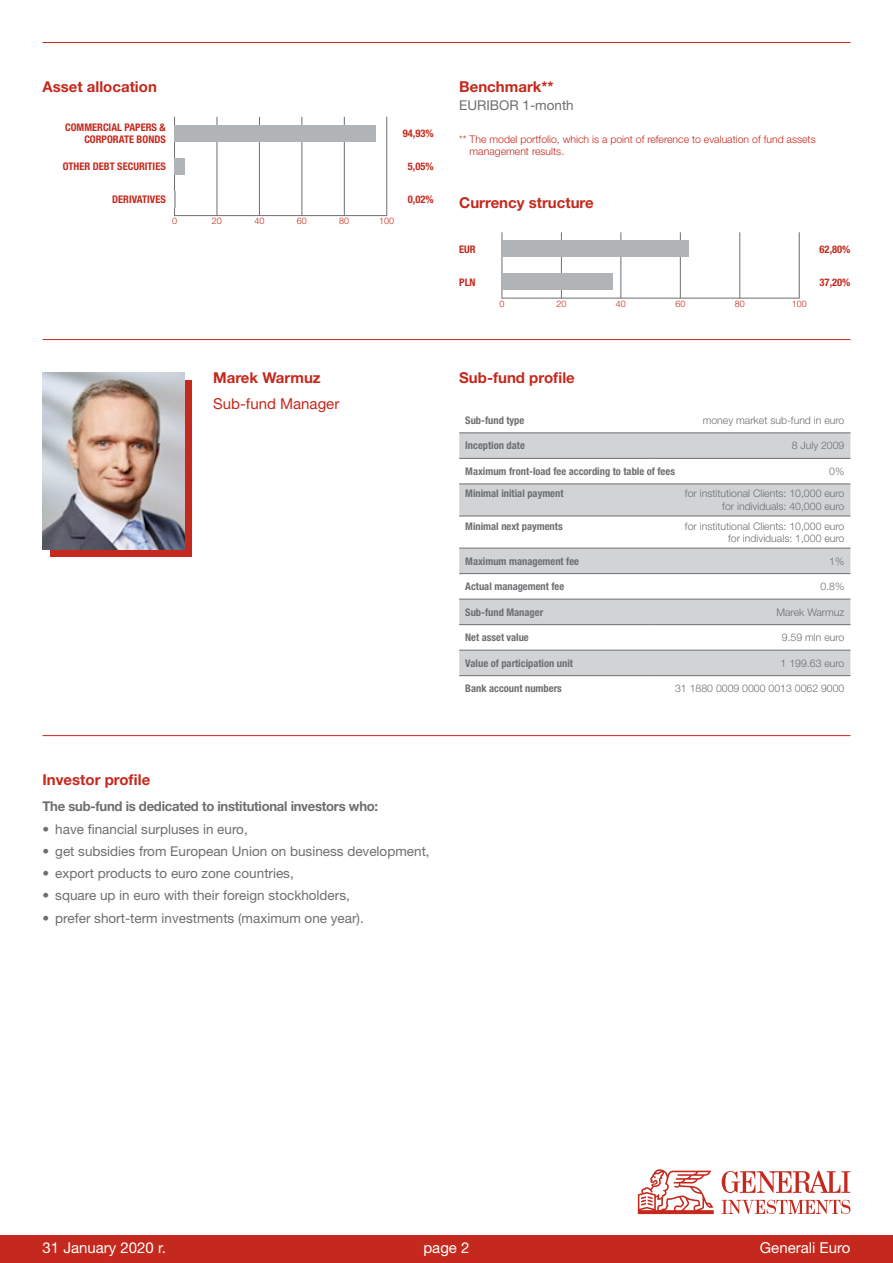
<style>
.page{position:relative;width:893px;height:1263px;background:#fff}
.page>*{position:absolute;margin:0;border:0;box-sizing:border-box;transform-origin:0 0}
.t1{font:700 15px "Helvetica Neue LT Pro";color:#c5281c}
.t2{font:15px "Helvetica Neue LT Pro";color:#fff}
.t3{font:15px "Helvetica Neue LT Pro";color:#c5281c}
.t4{font:13.5px "Helvetica Neue LT Pro";color:#6d6e71}
.t5{font:700 13.5px "Helvetica Neue LT Pro";letter-spacing:-.02em;color:#6d6e71}
.t6{font:300 10.5px/12.6px "Helvetica Neue LT Pro";color:#6d6e71;text-align:right}
.t7{font:700 condensed 10.5px "Helvetica Neue LT Pro";color:#6d6e71}
.t8{font:700 condensed 10.5px/12.6px "Helvetica Neue LT Pro";color:#c5281c;text-align:right}
.t9{font:300 10.5px/12.6px "Helvetica Neue LT Pro";color:#c5281c}
.t10{font:300 9px "Helvetica Neue LT Pro";color:#c5281c}
</style>
<div class="page">
<hr style="left:43px;top:42px;width:807px;height:1px;background:#c5281c">
<hr style="left:43px;top:339px;width:807px;height:1px;background:#c5281c">
<hr style="left:43px;top:735px;width:807px;height:1px;background:#c5281c">
<div style="left:50px;top:380px;width:142px;height:177px;background:#c5281c"></div>
<svg style="left:459px;top:434px;width:391px;height:241px;fill:#d1d3d4"></svg>
<hr style="left:459px;top:433px;width:196px;height:1px;background:#6d6e71">
<hr style="left:655px;top:433px;width:195px;height:1px;background:#6d6e71">
<hr style="left:459px;top:458px;width:196px;height:1px;background:#6d6e71">
<hr style="left:655px;top:458px;width:195px;height:1px;background:#6d6e71">
<hr style="left:459px;top:484px;width:196px;height:1px;background:#6d6e71">
<hr style="left:655px;top:484px;width:195px;height:1px;background:#6d6e71">
<hr style="left:459px;top:516px;width:196px;height:1px;background:#6d6e71">
<hr style="left:655px;top:516px;width:195px;height:1px;background:#6d6e71">
<hr style="left:459px;top:548px;width:196px;height:1px;background:#6d6e71">
<hr style="left:655px;top:548px;width:195px;height:1px;background:#6d6e71">
<hr style="left:459px;top:573px;width:196px;height:1px;background:#6d6e71">
<hr style="left:655px;top:573px;width:195px;height:1px;background:#6d6e71">
<hr style="left:459px;top:599px;width:196px;height:1px;background:#6d6e71">
<hr style="left:655px;top:599px;width:195px;height:1px;background:#6d6e71">
<hr style="left:459px;top:624px;width:196px;height:1px;background:#6d6e71">
<hr style="left:655px;top:624px;width:195px;height:1px;background:#6d6e71">
<hr style="left:459px;top:650px;width:196px;height:1px;background:#6d6e71">
<hr style="left:655px;top:650px;width:195px;height:1px;background:#6d6e71">
<hr style="left:459px;top:675px;width:196px;height:1px;background:#6d6e71">
<hr style="left:655px;top:675px;width:195px;height:1px;background:#6d6e71">
<img style="left:43px;top:373px;width:141px;height:176px">
<hr style="left:217px;top:117px;width:1px;height:99px;background:#6d6e71">
<hr style="left:259px;top:117px;width:1px;height:99px;background:#6d6e71">
<hr style="left:302px;top:117px;width:1px;height:99px;background:#6d6e71">
<hr style="left:344px;top:117px;width:1px;height:99px;background:#6d6e71">
<hr style="left:386px;top:117px;width:1px;height:99px;background:#6d6e71">
<hr style="left:174px;top:117px;width:1px;height:99px;background:#6d6e71">
<svg style="left:174px;top:191px;width:1px;height:17px"></svg>
<hr style="left:174px;top:215px;width:213px;height:1px;background:#6d6e71">
<hr style="left:561px;top:232px;width:1px;height:66px;background:#6d6e71">
<hr style="left:621px;top:232px;width:1px;height:66px;background:#6d6e71">
<hr style="left:680px;top:232px;width:1px;height:66px;background:#6d6e71">
<hr style="left:739px;top:232px;width:1px;height:66px;background:#6d6e71">
<hr style="left:799px;top:232px;width:1px;height:66px;background:#6d6e71">
<hr style="left:502px;top:232px;width:1px;height:66px;background:#6d6e71">
<hr style="left:502px;top:298px;width:297px;height:1px;background:#6d6e71">
<div style="left:174px;top:125px;width:202px;height:17px;background:#b1b4b6"></div>
<div style="left:174px;top:158px;width:11px;height:17px;background:#b1b4b6"></div>
<div style="left:502px;top:241px;width:187px;height:16px;background:#b1b4b6"></div>
<div style="left:502px;top:274px;width:110px;height:16px;background:#b1b4b6"></div>
<div style="left:0;top:1235px;width:893px;height:28px;background:#c5281c"></div>
<svg style="left:638px;top:1169px;width:76px;height:45px"></svg>
<svg style="left:722px;top:1200px;width:128px;height:14px"></svg>
<svg style="left:722px;top:1171px;width:128px;height:22px"></svg>
<p class="t1" style="left:43px;top:77px;width:116px">Asset allocation</p>
<p class="t8" style="left:65px;top:121px;width:102px">COMMERCIAL PAPERS &amp;<br>CORPORATE BONDS</p>
<p class="t8" style="left:63px;top:160px;width:104px">OTHER DEBT SECURITIES</p>
<p class="t8" style="left:112px;top:193px;width:55px">DERIVATIVES</p>
<p class="t10" style="left:172px;top:215px;width:7px">0</p>
<p class="t10" style="left:212px;top:215px;width:12px">20</p>
<p class="t10" style="left:254px;top:215px;width:12px">40</p>
<p class="t10" style="left:297px;top:215px;width:12px">60</p>
<p class="t10" style="left:339px;top:215px;width:12px">80</p>
<p class="t10" style="left:379px;top:215px;width:17px">100</p>
<p class="t8" style="left:403px;top:127px;width:32px">94,93%</p>
<p class="t8" style="left:408px;top:160px;width:27px">5,05%</p>
<p class="t8" style="left:408px;top:193px;width:27px">0,02%</p>
<p class="t1" style="left:459px;top:77px;width:96px">Benchmark**</p>
<p class="t4" style="left:459px;top:97px;width:116px">EURIBOR 1-month</p>
<p class="t9" style="left:470px;top:133px;width:348px;text-indent:-10px">** The model portfolio, which is a point of reference to evaluation of fund assets management results.</p>
<p class="t1" style="left:459px;top:193px;width:136px">Currency structure</p>
<p class="t8" style="left:459px;top:243px;width:18px">EUR</p>
<p class="t8" style="left:459px;top:276px;width:18px">PLN</p>
<p class="t10" style="left:499px;top:298px;width:7px">0</p>
<p class="t10" style="left:556px;top:298px;width:12px">20</p>
<p class="t10" style="left:616px;top:298px;width:12px">40</p>
<p class="t10" style="left:675px;top:298px;width:12px">60</p>
<p class="t10" style="left:735px;top:298px;width:12px">80</p>
<p class="t10" style="left:792px;top:298px;width:17px">100</p>
<p class="t8" style="left:820px;top:243px;width:32px">62,80%</p>
<p class="t8" style="left:820px;top:276px;width:32px">37,20%</p>
<p class="t1" style="left:213px;top:368px;width:109px">Marek Warmuz</p>
<p class="t3" style="left:213px;top:394px;width:128px">Sub-fund Manager</p>
<p class="t1" style="left:459px;top:368px;width:117px">Sub-fund profile</p>
<p class="t7" style="left:465px;top:414px;width:61px">Sub-fund type</p>
<p class="t6" style="left:703px;top:414px;width:143px">money market sub-fund in euro</p>
<p class="t7" style="left:465px;top:439px;width:61px">Inception date</p>
<p class="t6" style="left:792px;top:439px;width:54px">8 July 2009</p>
<p class="t7" style="left:465px;top:465px;width:211px">Maximum front-load fee according to table of fees</p>
<p class="t6" style="left:829px;top:465px;width:17px">0%</p>
<p class="t7" style="left:465px;top:487px;width:100px">Minimal initial payment</p>
<p class="t6" style="left:685px;top:487px;width:161px">for institutional Clients: 10,000 euro for individuals: 40,000 euro</p>
<p class="t7" style="left:465px;top:519px;width:99px">Minimal next payments</p>
<p class="t6" style="left:685px;top:519px;width:161px">for institutional Clients: 10,000 euro for individuals: 1,000 euro</p>
<p class="t7" style="left:465px;top:555px;width:115px">Maximum management fee</p>
<p class="t6" style="left:829px;top:554px;width:17px">1%</p>
<p class="t7" style="left:465px;top:580px;width:101px">Actual management fee</p>
<p class="t6" style="left:820px;top:580px;width:25px">0.8%</p>
<p class="t7" style="left:465px;top:606px;width:79px">Sub-fund Manager</p>
<p class="t6" style="left:776px;top:605px;width:70px">Marek Warmuz</p>
<p class="t7" style="left:465px;top:631px;width:65px">Net asset value</p>
<p class="t6" style="left:782px;top:631px;width:64px">9.59 mln euro</p>
<p class="t7" style="left:465px;top:657px;width:109px">Value of participation unit</p>
<p class="t6" style="left:781px;top:656px;width:65px">1 199.63 euro</p>
<p class="t7" style="left:465px;top:682px;width:98px">Bank account numbers</p>
<p class="t6" style="left:675px;top:682px;width:171px">31 1880 0009 0000 0013 0062 9000</p>
<p class="t1" style="left:43px;top:770px;width:109px">Investor profile</p>
<p class="t5" style="left:43px;top:798px;width:337px">The sub-fund is dedicated to institutional investors who:</p>
<p class="t4" style="left:43px;top:820px;width:207px">• have financial surpluses in euro,</p>
<p class="t4" style="left:43px;top:843px;width:389px">• get subsidies from European Union on business development,</p>
<p class="t4" style="left:43px;top:865px;width:253px">• export products to euro zone countries,</p>
<p class="t4" style="left:43px;top:887px;width:309px">• square up in euro with their foreign stockholders,</p>
<p class="t4" style="left:43px;top:909px;width:323px">• prefer short-term investments (maximum one year).</p>
<p class="t2" style="left:43px;top:1238px;width:125px">31 January 2020 r.</p>
<p class="t2" style="left:423px;top:1238px;width:48px">page 2</p>
<p class="t2" style="left:760px;top:1238px;width:92px">Generali Euro</p>
</div>
